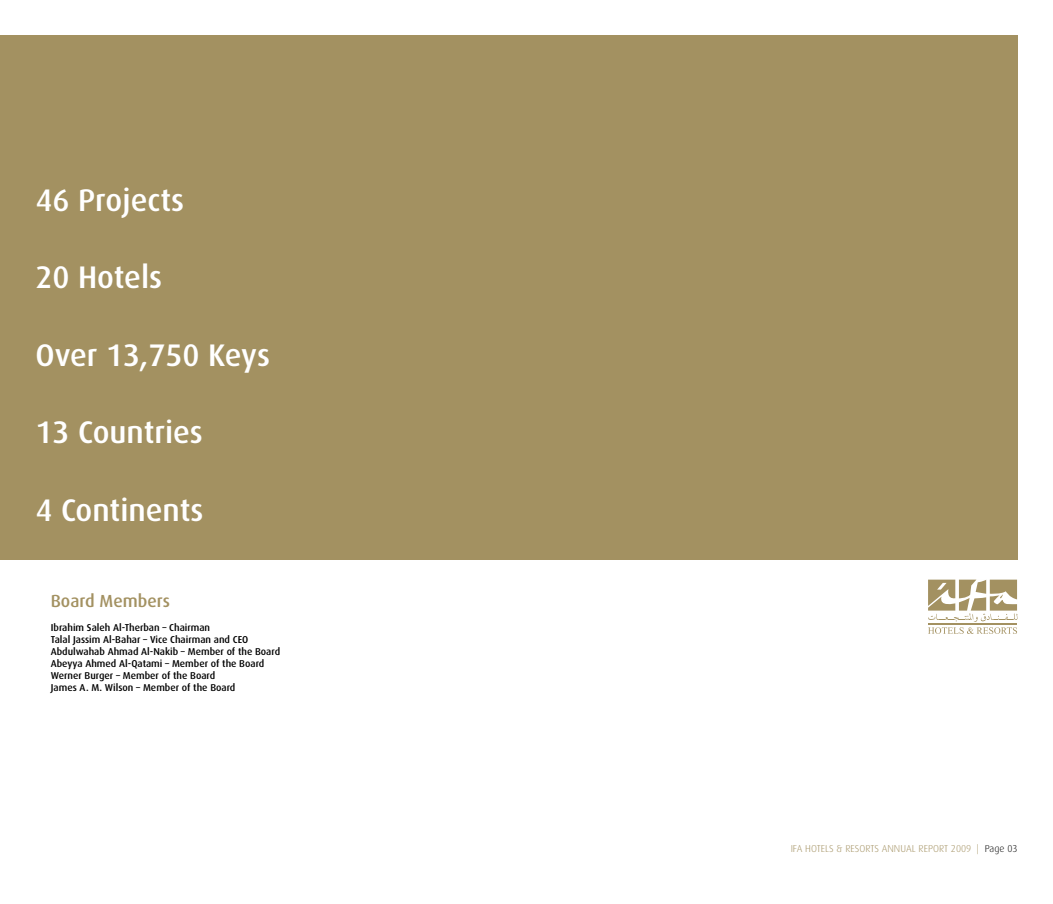
<style>
.page{position:relative;width:1053px;height:904px;background:#fff}
.page>*{position:absolute;margin:0;border:0;box-sizing:border-box;transform-origin:0 0}
.t1{font:500 31.25px "Dax";color:#fff}
.t2{font:500 17.5px "Dax";color:#a39161}
.t3{font:500 10px/12px "Dax";color:#000}
.t4{font:300 10px "Dax";color:#a39161}
.s1{color:#000}
</style>
<div class="page">
<div style="left:0;top:35px;width:1017px;height:525px;background:#a39161"></div>
<svg style="left:928px;top:579px;width:89px;height:55px"></svg>
<h1 class="t1" style="left:35px;top:182px;width:150px">46 Projects</h1>
<h1 class="t1" style="left:35px;top:260px;width:128px">20 Hotels</h1>
<h1 class="t1" style="left:35px;top:337px;width:236px">Over 13,750 Keys</h1>
<h1 class="t1" style="left:35px;top:415px;width:169px">13 Countries</h1>
<h1 class="t1" style="left:35px;top:492px;width:170px">4 Continents</h1>
<h2 class="t2" style="left:51px;top:591px;width:121px">Board Members</h2>
<p class="t3" style="left:51px;top:622px;width:231px">Ibrahim Saleh Al-Therban – Chairman<br>Talal Jassim Al-Bahar – Vice Chairman and CEO Abdulwahab Ahmad Al-Nakib – Member of the Board Abeyya Ahmed Al-Qatami – Member of the Board Werner Burger – Member of the Board<br>James A. M. Wilson – Member of the Board</p>
<p class="t4" style="left:790px;top:843px;width:228px">IFA HOTELS &amp; RESORTS ANNUAL REPORT 2009 | <span class="s1">Page 03</span></p>
</div>
